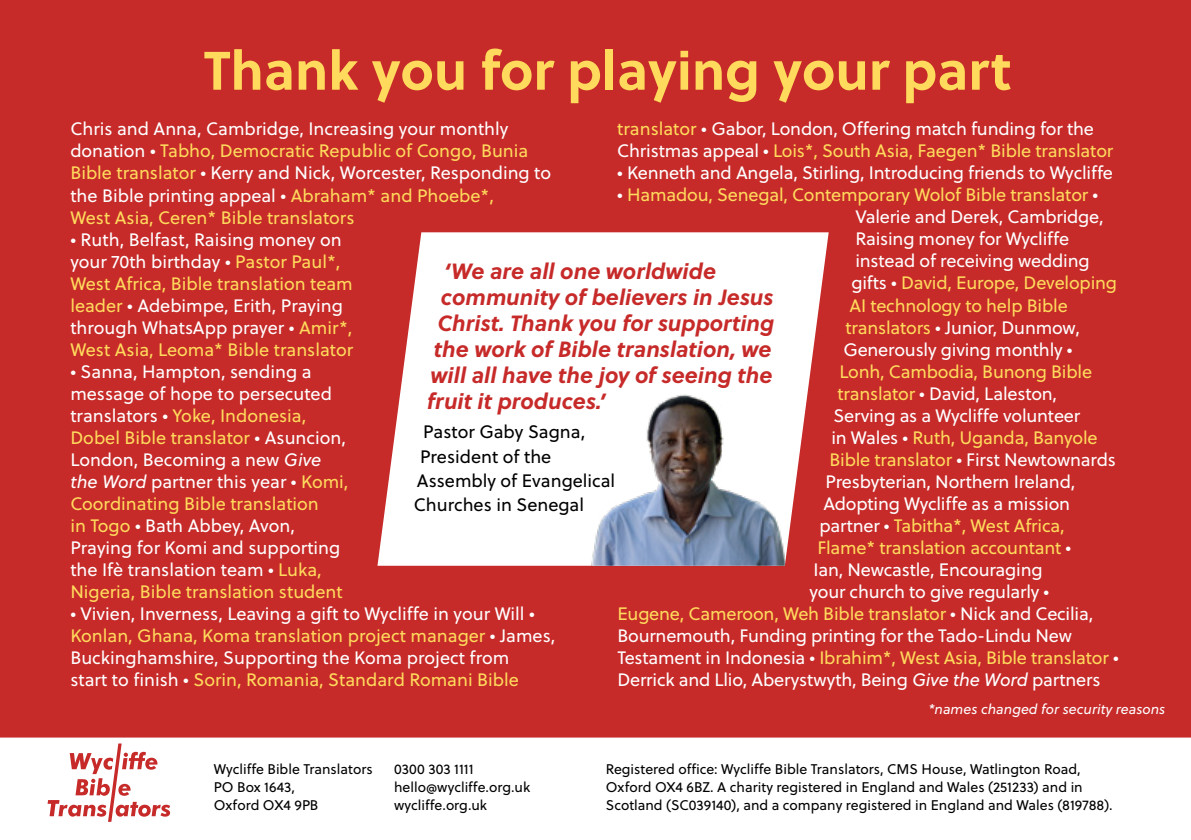
<style>
.page{position:relative;width:1191px;height:840px;background:#fff}
.page>*{position:absolute;margin:0;border:0;box-sizing:border-box;transform-origin:0 0}
.t1{font:700 54px "Soleil";color:#ffda5c}
.t2{font:italic 700 22px "Soleil";color:#c62a29}
.t3{font:18px/22px "Soleil";color:#fff}
.t4{font:18px "Soleil";letter-spacing:-.01em;color:#ffda5c}
.t5{font:18px "Soleil";color:#000}
.t6{font:14px/18px "Soleil";color:#000}
.t7{font:italic 14px "Soleil";color:#fff}
.s1{color:#ffda5c}
.s2{color:#fff}
.s3{font-style:italic}
</style>
<div class="page">
<div style="left:0;top:0;width:1191px;height:737px;background:#c62a29"></div>
<svg style="left:377px;top:232px;width:451px;height:333px;background:#f8e5e4"></svg>
<img style="left:557px;top:370px;width:253px;height:195px">
<svg style="left:48px;top:743px;width:122px;height:78px"></svg>
<h1 class="t1" style="left:204px;top:29px;width:809px">Thank you for playing your part</h1>
<p class="t3" style="left:617px;top:117px;width:497px"><span class="s1">translator</span> • Gabor, London, Offering match funding for the<br>Christmas appeal • <span class="s1">Lois*, South Asia, Faegen* Bible translator</span></p>
<p class="t3" style="left:617px;top:161px;width:497px">• Kenneth and Angela, Stirling, Introducing friends to Wycliffe</p>
<p class="t4" style="left:617px;top:182px;width:482px"><span class="s2">•</span> Hamadou, Senegal, Contemporary Wolof Bible translator <span class="s2">•</span></p>
<p class="t3" style="left:855px;top:205px;width:250px">Valerie and Derek, Cambridge,</p>
<p class="t3" style="left:855px;top:227px;width:215px">Raising money for Wycliffe</p>
<p class="t3" style="left:855px;top:249px;width:236px">instead of receiving wedding</p>
<p class="t4" style="left:851px;top:270px;width:267px"><span class="s2">gifts •</span> David, Europe, Developing</p>
<p class="t4" style="left:849px;top:292px;width:220px">AI technology to help Bible</p>
<p class="t3" style="left:845px;top:315px;width:236px"><span class="s1">translators</span> • Junior, Dunmow,</p>
<p class="t3" style="left:843px;top:337px;width:231px">Generously giving monthly •</p>
<p class="t4" style="left:839px;top:358px;width:254px">Lonh, Cambodia, Bunong Bible</p>
<p class="t3" style="left:837px;top:381px;width:221px"><span class="s1">translator</span> • David, Laleston,</p>
<p class="t3" style="left:833px;top:403px;width:248px">Serving as a Wycliffe volunteer</p>
<p class="t4" style="left:831px;top:424px;width:268px"><span class="s2">in Wales •</span> Ruth, Uganda, Banyole</p>
<p class="t3" style="left:829px;top:447px;width:288px"><span class="s1">Bible translator</span> • First Newtownards</p>
<p class="t3" style="left:825px;top:469px;width:251px">Presbyterian, Northern Ireland,</p>
<p class="t3" style="left:823px;top:491px;width:248px">Adopting Wycliffe as a mission</p>
<p class="t4" style="left:819px;top:512px;width:247px"><span class="s2">partner •</span> Tabitha*, West Africa,</p>
<p class="t4" style="left:817px;top:534px;width:255px">Flame* translation accountant <span class="s2">•</span></p>
<p class="t3" style="left:813px;top:557px;width:231px">Ian, Newcastle, Encouraging</p>
<p class="t3" style="left:809px;top:579px;width:241px">your church to give regularly •</p>
<p class="t4" style="left:617px;top:600px;width:477px">Eugene, Cameroon, Weh Bible translator <span class="s2">• Nick and Cecilia,</span></p>
<p class="t3" style="left:617px;top:623px;width:456px">Bournemouth, Funding printing for the Tado-Lindu New</p>
<p class="t4" style="left:617px;top:644px;width:503px"><span class="s2">Testament in Indonesia •</span> Ibrahim*, West Asia, Bible translator <span class="s2">•</span></p>
<p class="t3" style="left:617px;top:667px;width:484px">Derrick and Llio, Aberystwyth, Being <span class="s3">Give the Word</span> partners</p>
<p class="t3" style="left:70px;top:118px;width:482px">Chris and Anna, Cambridge, Increasing your monthly donation • <span class="s1">Tabho, Democratic Republic of Congo, Bunia Bible translator</span> • Kerry and Nick, Worcester, Responding to the Bible printing appeal • <span class="s1">Abraham* and Phoebe*,<br>West Asia, Ceren* Bible translators</span></p>
<p class="t3" style="left:70px;top:227px;width:284px">• Ruth, Belfast, Raising money on your 70th birthday • <span class="s1">Pastor Paul*, West Africa, Bible translation team leader</span> • Adebimpe, Erith, Praying through WhatsApp prayer • <span class="s1">Amir*, West Asia, Leoma* Bible translator</span></p>
<p class="t3" style="left:70px;top:359px;width:280px">• Sanna, Hampton, sending a message of hope to persecuted translators • <span class="s1">Yoke, Indonesia,<br>Dobel Bible translator</span> • Asuncion,<br>London, Becoming a new <span class="s3">Give the Word</span> partner this year • <span class="s1">Komi,<br>Coordinating Bible translation<br>in Togo</span> • Bath Abbey, Avon,<br>Praying for Komi and supporting the Ifè translation team • <span class="s1">Luka,<br>Nigeria, Bible translation student</span></p>
<p class="t3" style="left:70px;top:601px;width:486px">• Vivien, Inverness, Leaving a gift to Wycliffe in your Will • <span class="s1">Konlan, Ghana, Koma translation project manager</span> • James, Buckinghamshire, Supporting the Koma project from<br>start to finish • <span class="s1">Sorin, Romania, Standard Romani Bible</span></p>
<p class="t2" style="left:444px;top:254px;width:273px">‘We are all one worldwide</p>
<p class="t2" style="left:441px;top:280px;width:334px">community of believers in Jesus</p>
<p class="t2" style="left:437px;top:306px;width:338px">Christ. Thank you for supporting</p>
<p class="t2" style="left:434px;top:332px;width:339px">the work of Bible translation, we</p>
<p class="t2" style="left:430px;top:358px;width:343px">will all have the joy of seeing the</p>
<p class="t2" style="left:427px;top:384px;width:180px">fruit it produces.’</p>
<p class="t5" style="left:423px;top:419px;width:163px">Pastor Gaby Sagna,</p>
<p class="t5" style="left:420px;top:443px;width:133px">President of the</p>
<p class="t5" style="left:417px;top:467px;width:200px">Assembly of Evangelical</p>
<p class="t5" style="left:414px;top:491px;width:172px">Churches in Senegal</p>
<p class="t7" style="left:928px;top:698px;width:238px">*names changed for security reasons</p>
<p class="t6" style="left:214px;top:759px;width:160px">Wycliffe Bible Translators<br>PO Box 1643,<br>Oxford OX4 9PB</p>
<p class="t6" style="left:394px;top:759px;width:138px">0300 303 1111 hello@wycliffe.org.uk wycliffe.org.uk</p>
<p class="t6" style="left:606px;top:759px;width:508px">Registered office: Wycliffe Bible Translators, CMS House, Watlington Road,<br>Oxford OX4 6BZ. A charity registered in England and Wales (251233) and in<br>Scotland (SC039140), and a company registered in England and Wales (819788).</p>
</div>
